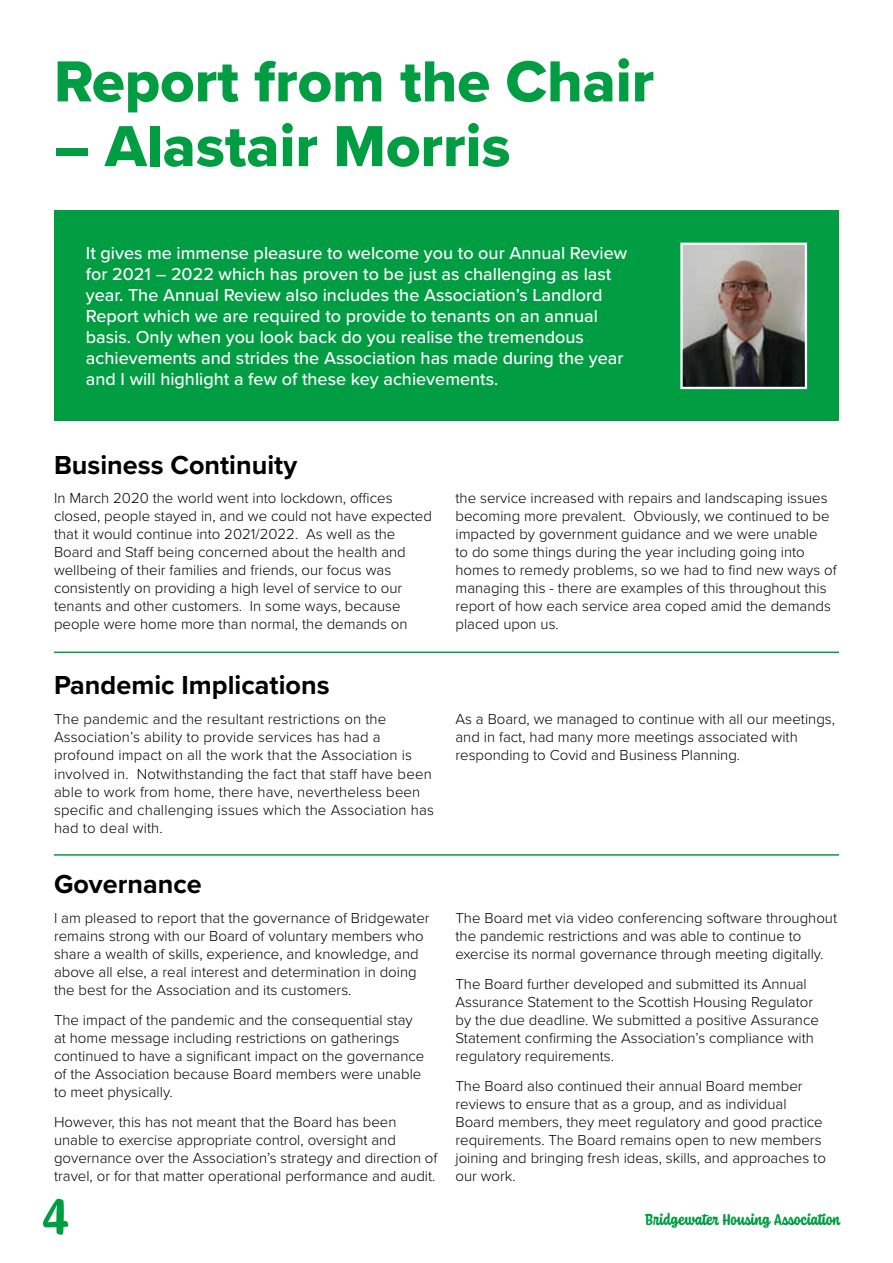
<style>
.page{position:relative;width:893px;height:1263px;background:#fff}
.page>*{position:absolute;margin:0;border:0;box-sizing:border-box;transform-origin:0 0}
.t1{font:60px "Proxima Nova Extrabld";color:#009d42}
.t2{font:700 56.4px "Coniferous";color:#009d42}
.t3{font:700 27px "Proxima Nova";color:#000}
.t4{font:500 18px/21px "Proxima Nova";color:#fff}
.t5{font:700 16.5px "Coniferous";color:#009d42}
.t6{font:300 15px/18px "Proxima Nova";color:#000}
</style>
<div class="page">
<div style="left:54px;top:210px;width:785px;height:211px;background:#009d42"></div>
<img style="left:683px;top:246px;width:121px;height:140px">
<div style="left:680px;top:243px;width:127px;height:146px;border:2px solid #fff"></div>
<hr style="left:54px;top:651px;width:785px;height:2px;background:#009d42">
<hr style="left:54px;top:854px;width:785px;height:2px;background:#009d42">
<h1 class="t1" style="left:54px;top:37px;width:602px">Report from the Chair</h1>
<h1 class="t1" style="left:54px;top:101px;width:458px">– Alastair Morris</h1>
<p class="t4" style="left:86px;top:241px;width:543px">It gives me immense pleasure to welcome you to our Annual Review for 2021 – 2022 which has proven to be just as challenging as last year. The Annual Review also includes the Association’s Landlord Report which we are required to provide to tenants on an annual basis. Only when you look back do you realise the tremendous achievements and strides the Association has made during the year and I will highlight a few of these key achievements.</p>
<h3 class="t3" style="left:54px;top:445px;width:245px">Business Continuity</h3>
<p class="t6" style="left:54px;top:489px;width:379px">In March 2020 the world went into lockdown, offices closed, people stayed in, and we could not have expected that it would continue into 2021/2022. As well as the Board and Staff being concerned about the health and wellbeing of their families and friends, our focus was consistently on providing a high level of service to our tenants and other customers. In some ways, because people were home more than normal, the demands on</p>
<p class="t6" style="left:455px;top:489px;width:383px">the service increased with repairs and landscaping issues becoming more prevalent. Obviously, we continued to be impacted by government guidance and we were unable<br>to do some things during the year including going into homes to remedy problems, so we had to find new ways of managing this - there are examples of this throughout this report of how each service area coped amid the demands placed upon us.</p>
<h3 class="t3" style="left:54px;top:665px;width:277px">Pandemic Implications</h3>
<p class="t6" style="left:54px;top:710px;width:381px">The pandemic and the resultant restrictions on the Association’s ability to provide services has had a profound impact on all the work that the Association is involved in. Notwithstanding the fact that staff have been able to work from home, there have, nevertheless been specific and challenging issues which the Association has had to deal with.</p>
<p class="t6" style="left:455px;top:710px;width:381px">As a Board, we managed to continue with all our meetings, and in fact, had many more meetings associated with responding to Covid and Business Planning.</p>
<h3 class="t3" style="left:54px;top:864px;width:149px">Governance</h3>
<p class="t6" style="left:54px;top:908px;width:377px">I am pleased to report that the governance of Bridgewater remains strong with our Board of voluntary members who share a wealth of skills, experience, and knowledge, and above all else, a real interest and determination in doing the best for the Association and its customers.</p>
<p class="t6" style="left:54px;top:1010px;width:372px">The impact of the pandemic and the consequential stay at home message including restrictions on gatherings continued to have a significant impact on the governance of the Association because Board members were unable to meet physically.</p>
<p class="t6" style="left:54px;top:1112px;width:385px">However, this has not meant that the Board has been unable to exercise appropriate control, oversight and governance over the Association’s strategy and direction of travel, or for that matter operational performance and audit.</p>
<h2 class="t2" style="left:42px;top:1176px;width:28px">4</h2>
<p class="t6" style="left:455px;top:908px;width:383px">The Board met via video conferencing software throughout the pandemic restrictions and was able to continue to exercise its normal governance through meeting digitally.</p>
<p class="t6" style="left:455px;top:974px;width:365px">The Board further developed and submitted its Annual Assurance Statement to the Scottish Housing Regulator by the due deadline. We submitted a positive Assurance Statement confirming the Association’s compliance with regulatory requirements.</p>
<p class="t6" style="left:455px;top:1076px;width:372px">The Board also continued their annual Board member reviews to ensure that as a group, and as individual Board members, they meet regulatory and good practice requirements. The Board remains open to new members joining and bringing fresh ideas, skills, and approaches to our work.</p>
<p class="t5" style="left:644px;top:1207px;width:197px">Bridgewater Housing Association</p>
</div>
